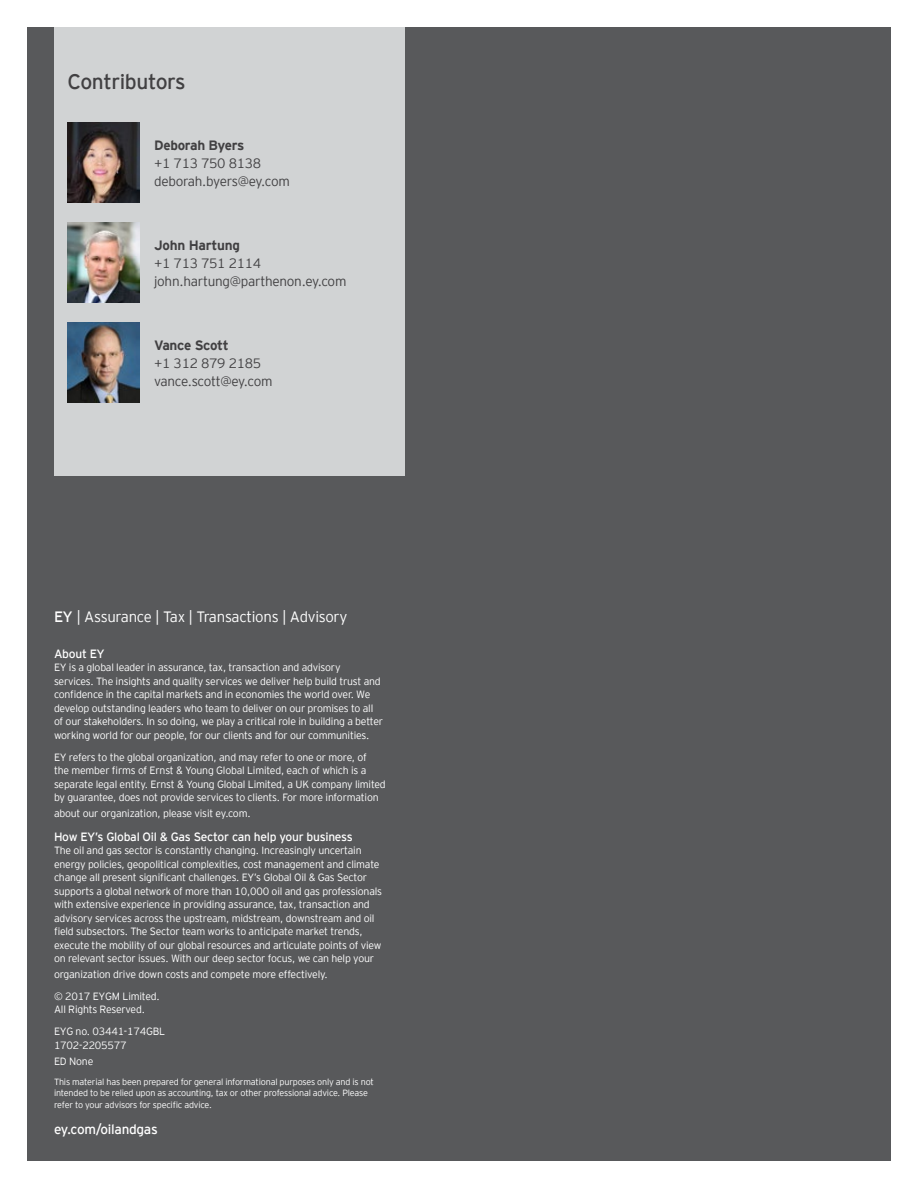
<style>
.page{position:relative;width:918px;height:1188px;background:#fff}
.page>*{position:absolute;margin:0;border:0;box-sizing:border-box;transform-origin:0 0}
.t1{font:21px "EY Interstate";letter-spacing:-.02em;color:#414042}
.t2{font:300 15px "EY Interstate";letter-spacing:-.02em;color:#fff}
.t3{font:300 13.5px/18px "EY Interstate";letter-spacing:-.02em;color:#414042}
.t4{font:700 13.5px "EY Interstate";letter-spacing:-.02em;color:#414042}
.t5{font:13.5px "EY Interstate";letter-spacing:-.02em;color:#fff}
.t6{font:12px "EY Interstate";letter-spacing:-.02em;color:#fff}
.t7{font:300 10.5px/13.5px "EY Interstate";letter-spacing:-.02em;color:#fff}
.t8{font:300 9px/11.7px "EY Interstate";letter-spacing:-.02em;color:#fff}
.s1{font-weight:400}
</style>
<div class="page">
<div style="left:27px;top:27px;width:864px;height:1134px;background:#58595b"></div>
<div style="left:54px;top:27px;width:351px;height:448px;background:#d1d3d4"></div>
<img style="left:68px;top:123px;width:72px;height:79px">
<img style="left:68px;top:223px;width:72px;height:80px">
<img style="left:68px;top:323px;width:72px;height:80px">
<h1 class="t1" style="left:68px;top:66px;width:120px">Contributors</h1>
<p class="t4" style="left:154px;top:135px;width:92px">Deborah Byers</p>
<p class="t3" style="left:154px;top:153px;width:137px">+1 713 750 8138 deborah.byers@ey.com</p>
<p class="t4" style="left:154px;top:236px;width:87px">John Hartung</p>
<p class="t3" style="left:154px;top:253px;width:194px">+1 713 751 2114 john.hartung@parthenon.ey.com</p>
<p class="t4" style="left:154px;top:336px;width:76px">Vance Scott</p>
<p class="t3" style="left:154px;top:354px;width:120px">+1 312 879 2185 vance.scott@ey.com</p>
<h2 class="t2" style="left:54px;top:606px;width:295px"><span class="s1">EY</span> | Assurance | Tax | Transactions | Advisory</h2>
<p class="t6" style="left:54px;top:645px;width:52px">About EY</p>
<p class="t7" style="left:54px;top:660px;width:331px">EY is a global leader in assurance, tax, transaction and advisory<br>services. The insights and quality services we deliver help build trust and confidence in the capital markets and in economies the world over. We develop outstanding leaders who team to deliver on our promises to all of our stakeholders. In so doing, we play a critical role in building a better working world for our people, for our clients and for our communities.</p>
<p class="t7" style="left:54px;top:750px;width:333px">EY refers to the global organization, and may refer to one or more, of<br>the member firms of Ernst &amp; Young Global Limited, each of which is a separate legal entity. Ernst &amp; Young Global Limited, a UK company limited by guarantee, does not provide services to clients. For more information</p>
<p class="t7" style="left:54px;top:806px;width:198px">about our organization, please visit ey.com.</p>
<p class="t6" style="left:54px;top:828px;width:300px">How EY’s Global Oil &amp; Gas Sector can help your business</p>
<p class="t7" style="left:54px;top:843px;width:330px">The oil and gas sector is constantly changing. Increasingly uncertain energy policies, geopolitical complexities, cost management and climate change all present significant challenges. EY’s Global Oil &amp; Gas Sector supports a global network of more than 10,000 oil and gas professionals with extensive experience in providing assurance, tax, transaction and advisory services across the upstream, midstream, downstream and oil field subsectors. The Sector team works to anticipate market trends, execute the mobility of our global resources and articulate points of view on relevant sector issues. With our deep sector focus, we can help your</p>
<p class="t7" style="left:54px;top:963px;width:275px;line-height:22px">organization drive down costs and compete more effectively. © 2017 EYGM Limited.</p>
<p class="t7" style="left:54px;top:998px;width:113px;line-height:22px">All Rights Reserved.<br>EYG no. 03441-174GBL</p>
<p class="t7" style="left:54px;top:1037px;width:74px;line-height:15.6px">1702-2205577<br>ED None</p>
<p class="t8" style="left:54px;top:1075px;width:321px">This material has been prepared for general informational purposes only and is not intended to be relied upon as accounting, tax or other professional advice. Please refer to your advisors for specific advice.</p>
<p class="t5" style="left:54px;top:1120px;width:105px">ey.com/oilandgas</p>
</div>
